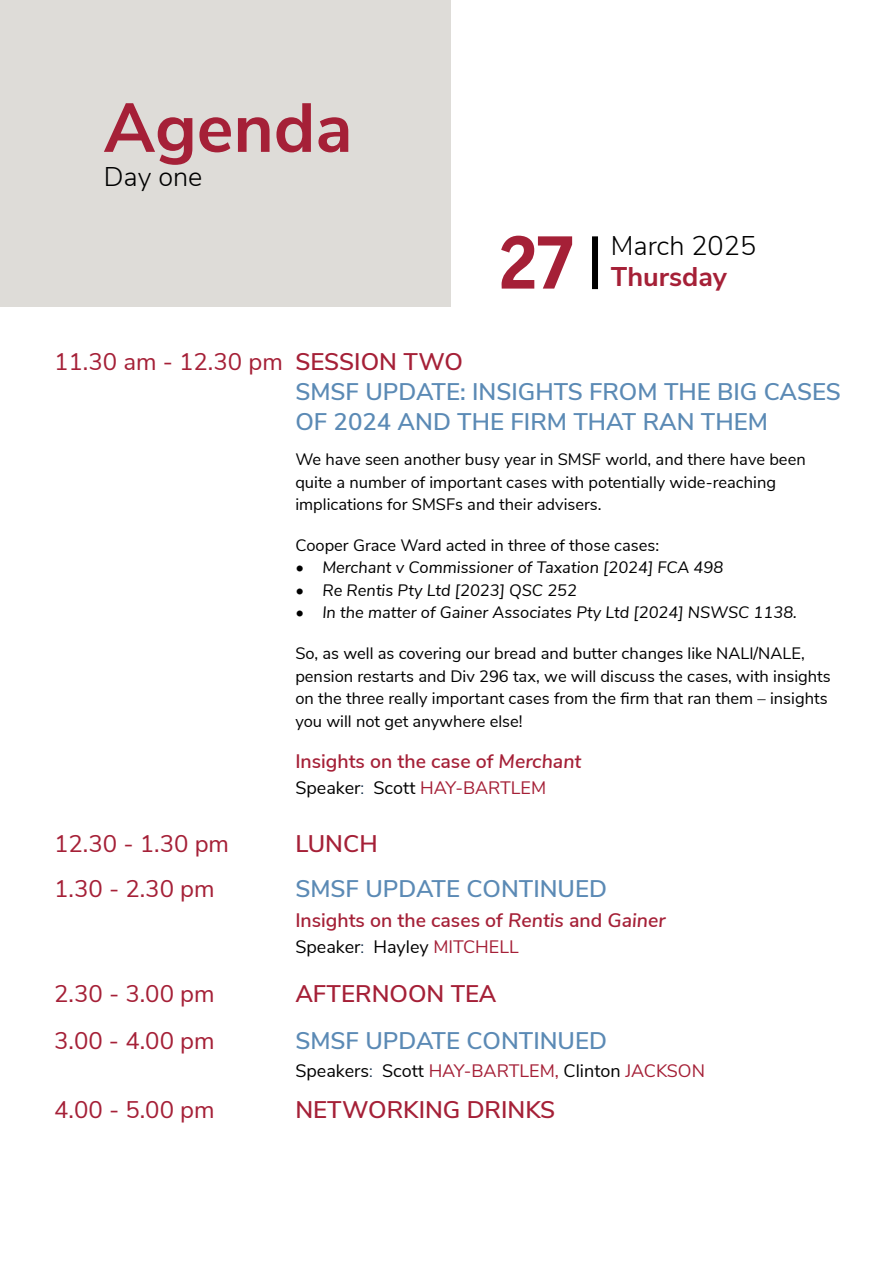
<style>
.page{position:relative;width:893px;height:1263px;background:#fff}
.page>*{position:absolute;margin:0;border:0;box-sizing:border-box;transform-origin:0 0}
.t1{font:700 72px "Good Pro";color:#a52037}
.t2{font:700 69px "Nunito Sans";color:#a52037}
.t3{font:300 27px "Nunito Sans";color:#000}
.t4{font:700 27px "Nunito Sans";color:#a52037}
.t5{font:600 24px/30px "Nunito Sans";color:#5b8ab5}
.t6{font:24px "Nunito Sans";color:#a52037}
.t7{font:600 24px "Nunito Sans";color:#a52037}
.t8{font:600 19.5px "Nunito Sans";color:#a52037}
.t9{font:18px "Nunito Sans";color:#000}
.t10{font:16.5px/22.5px "Nunito Sans";color:#000}
.t11{font:italic 16.5px "Nunito Sans";color:#000}
.s1{font-style:italic}
.s2{font-family:"Good Pro";font-weight:300;color:#0c2845}
.s3{color:#a52037}
</style>
<div class="page">
<div style="left:0;top:0;width:451px;height:306px;background:#dedcd8"></div>
<div style="left:592px;top:236px;width:6px;height:53px;background:#000"></div>
<h2 class="t2" style="left:104px;top:77px;width:250px">Agenda</h2>
<h3 class="t3" style="left:104px;top:157px;width:100px">Day one</h3>
<h1 class="t1" style="left:499px;top:222px;width:76px">27</h1>
<h3 class="t3" style="left:611px;top:226px;width:147px">March 2025</h3>
<h3 class="t4" style="left:611px;top:257px;width:118px">Thursday</h3>
<h3 class="t6" style="left:54px;top:344px;width:230px">11.30 am - 12.30 pm</h3>
<h3 class="t7" style="left:295px;top:344px;width:169px">SESSION TWO</h3>
<h3 class="t5" style="left:295px;top:376px;width:547px">SMSF UPDATE: INSIGHTS FROM THE BIG CASES<br>OF 2024 AND THE FIRM THAT RAN THEM</h3>
<p class="t10" style="left:295px;top:447px;width:512px">We have seen another busy year in SMSF world, and there have been quite a number of important cases with potentially wide-reaching implications for SMSFs and their advisers.</p>
<p class="t10" style="left:295px;top:533px;width:365px">Cooper Grace Ward acted in three of those cases:</p>
<p class="t11" style="left:295px;top:556px;width:429px">• Merchant v Commissioner of Taxation [2024] FCA 498</p>
<p class="t11" style="left:295px;top:578px;width:283px">• Re Rentis Pty Ltd [2023] QSC 252</p>
<p class="t11" style="left:295px;top:601px;width:503px">• In the matter of Gainer Associates Pty Ltd [2024] NSWSC 1138.</p>
<p class="t10" style="left:295px;top:641px;width:537px">So, as well as covering our bread and butter changes like NALI/NALE, pension restarts and Div 296 tax, we will discuss the cases, with insights on the three really important cases from the firm that ran them – insights you will not get anywhere else!</p>
<p class="t8" style="left:295px;top:747px;width:288px">Insights on the case of <span class="s1">Merchant</span></p>
<p class="t9" style="left:295px;top:775px;width:252px">Speaker<span class="s2">:</span> Scott <span class="s3">HAY-BARTLEM</span></p>
<h3 class="t6" style="left:54px;top:826px;width:176px">12.30 - 1.30 pm</h3>
<h3 class="t7" style="left:295px;top:826px;width:84px">LUNCH</h3>
<h3 class="t6" style="left:54px;top:871px;width:162px">1.30 - 2.30 pm</h3>
<h3 class="t5" style="left:295px;top:872px;width:313px">SMSF UPDATE CONTINUED</h3>
<p class="t8" style="left:295px;top:906px;width:372px">Insights on the cases of <span class="s1">Rentis</span> and <span class="s1">Gainer</span></p>
<p class="t9" style="left:295px;top:933px;width:225px">Speaker<span class="s2">:</span> Hayley <span class="s3">MITCHELL</span></p>
<h3 class="t6" style="left:54px;top:976px;width:162px">2.30 - 3.00 pm</h3>
<h3 class="t7" style="left:295px;top:976px;width:203px">AFTERNOON TEA</h3>
<h3 class="t6" style="left:54px;top:1023px;width:162px">3.00 - 4.00 pm</h3>
<h3 class="t5" style="left:295px;top:1025px;width:313px">SMSF UPDATE CONTINUED</h3>
<p class="t9" style="left:295px;top:1057px;width:411px">Speakers<span class="s2">:</span> Scott <span class="s3">HAY-BARTLEM,</span> Clinton <span class="s3">JACKSON</span></p>
<h3 class="t6" style="left:54px;top:1092px;width:162px">4.00 - 5.00 pm</h3>
<h3 class="t7" style="left:295px;top:1092px;width:261px">NETWORKING DRINKS</h3>
</div>
